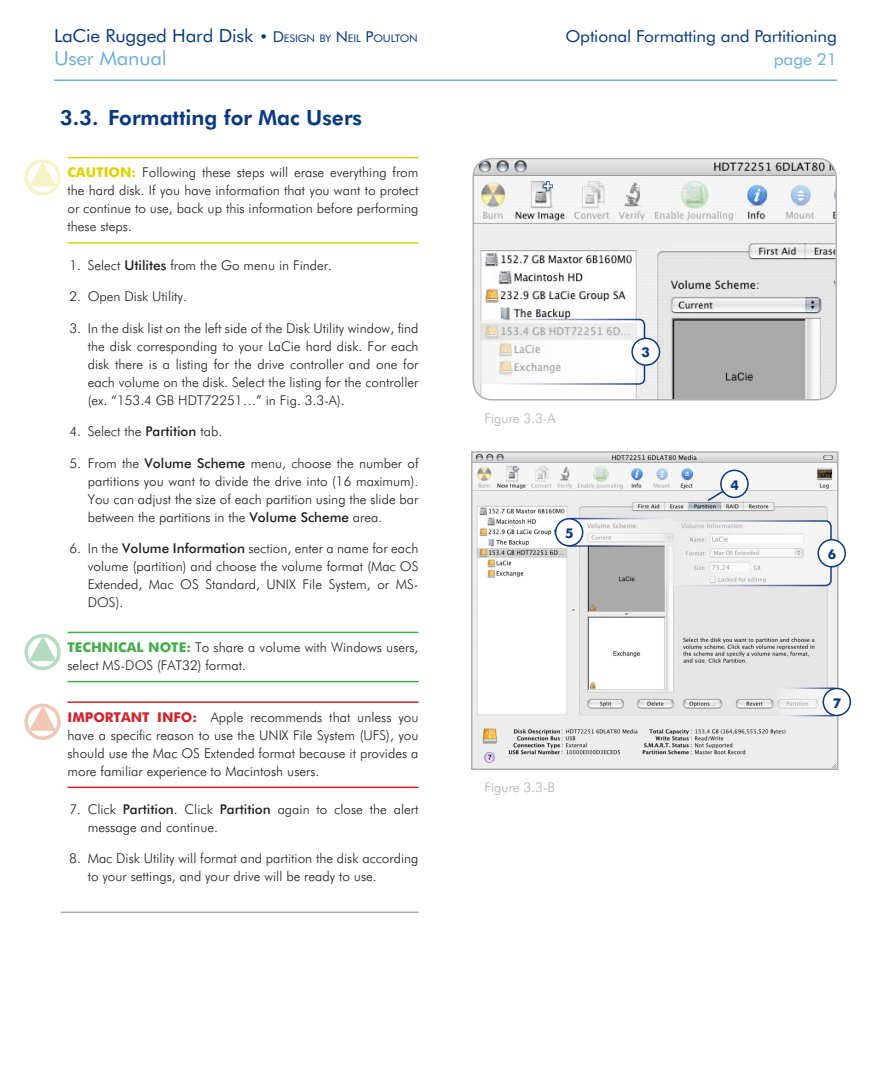
<style>
.page{position:relative;width:891px;height:1080px;background:#fff}
.page>*{position:absolute;margin:0;border:0;box-sizing:border-box;transform-origin:0 0}
.t1{font:800 21px "Futura BT";color:#083981}
.t2{font:19.5px "Futura BT";letter-spacing:-.01em;color:#6caddf;scale:1.05 1}
.t3{font:18px "Futura BT";letter-spacing:-.01em;color:#083981;scale:1.05 1}
.t4{font:16.5px "Futura BT";letter-spacing:-.01em;color:#083981;scale:1.05 1}
.t5{font:16.5px "Futura BT";letter-spacing:-.01em;color:#6caddf;scale:1.05 1}
.t6{font:300 13.5px/18px "Futura BT";color:#231f20;text-align:justify}
.t7{font:300 13.5px "Futura BT";color:#aeafb3}
.t8{font:700 13.5px "Futura BT";color:#40ae49}
.t9{font:700 13.5px "Futura BT";color:#d1232a}
.t10{font:700 13.5px "Futura BT";color:#083981}
.s1{font-size:15px}
.s2{font-size:10.5px}
.s3{font-weight:700;color:#e1d201}
.s4{font-weight:500}
.s5{font-weight:700;color:#40ae49}
.s6{font-weight:700;color:#d1232a}
</style>
<div class="page">
<hr style="left:54px;top:80px;width:783px;height:1px;background:#6caddf">
<hr style="left:68px;top:157px;width:350px;height:1px;background:#e1d201">
<hr style="left:68px;top:242px;width:350px;height:2px;background:#e1d201">
<hr style="left:68px;top:632px;width:350px;height:1px;background:#40ae49">
<hr style="left:68px;top:681px;width:350px;height:1px;background:#40ae49">
<hr style="left:68px;top:701px;width:350px;height:2px;background:#d1232a">
<hr style="left:68px;top:787px;width:350px;height:1px;background:#d1232a">
<hr style="left:61px;top:912px;width:357px;height:1px;background:#a8a9ad">
<svg style="left:24px;top:159px;width:37px;height:37px"></svg>
<svg style="left:24px;top:634px;width:37px;height:36px"></svg>
<svg style="left:24px;top:704px;width:37px;height:36px"></svg>
<img style="left:474px;top:159px;width:360px;height:239px">
<div style="left:473px;top:158px;width:364px;height:243px;border:2px solid #aeafb3;border-radius:19px"></div>
<svg style="left:481px;top:318px;width:165px;height:67px"></svg>
<div style="left:632px;top:338px;width:28px;height:27px;background:#fff;border-radius:50%"></div>
<div style="left:631px;top:338px;width:29px;height:28px;border:2px solid #083981;border-radius:50%"></div>
<svg style="left:471px;top:451px;width:368px;height:319px"></svg>
<svg style="left:706px;top:488px;width:21px;height:14px"></svg>
<div style="left:721px;top:470px;width:27px;height:27px;background:#fff;border-radius:50%"></div>
<div style="left:720px;top:470px;width:29px;height:28px;border:2px solid #083981;border-radius:50%"></div>
<div style="left:776px;top:688px;width:63px;height:28px;background:#e7e7e8;border-radius:5px"></div>
<svg style="left:777px;top:687px;width:62px;height:30px"></svg>
<div style="left:823px;top:688px;width:27px;height:27px;background:#fff;border-radius:50%"></div>
<div style="left:823px;top:688px;width:28px;height:28px;border:2px solid #083981;border-radius:50%"></div>
<div style="left:556px;top:519px;width:27px;height:27px;background:#fff;border-radius:50%"></div>
<div style="left:555px;top:518px;width:28px;height:29px;border:2px solid #083981;border-radius:50%"></div>
<svg style="left:564px;top:517px;width:268px;height:70px"></svg>
<div style="left:818px;top:540px;width:27px;height:27px;background:#fff;border-radius:50%"></div>
<div style="left:818px;top:539px;width:28px;height:29px;border:2px solid #083981;border-radius:50%"></div>
<h3 class="t3" style="left:54px;top:24px;width:348px">LaCie Rugged Hard Disk <span class="s1">• D</span><span class="s2">ESIGN BY</span> <span class="s1">N</span> <span class="s2">EIL</span> <span class="s1">P</span><span class="s2">OULTON</span></h3>
<p class="t4" style="left:565px;top:26px;width:260px">Optional Formatting and Partitioning</p>
<h2 class="t2" style="left:54px;top:46px;width:109px">User Manual</h2>
<p class="t5" style="left:774px;top:49px;width:62px">page 21</p>
<h1 class="t1" style="left:60px;top:105px;width:304px">3.3. Formatting for Mac Users</h1>
<p class="t6" style="left:68px;top:163px;width:352px"><span class="s3">CAUTION:</span> Following these steps will erase everything from the hard disk. If you have information that you want to protect or continue to use, back up this information before performing these steps.</p>
<p class="t6" style="left:88px;top:256px;width:246px">Select <span class="s4">Utilites</span> from the Go menu in Finder.</p>
<p class="t6" style="left:69px;top:256px;width:13px">1.</p>
<p class="t6" style="left:69px;top:287px;width:119px">2. Open Disk Utility.</p>
<p class="t6" style="left:88px;top:319px;width:332px;text-indent:-18px">3. In the disk list on the left side of the Disk Utility window, find the disk corresponding to your LaCie hard disk. For each disk there is a listing for the drive controller and one for each volume on the disk. Select the listing for the controller (ex. “153.4 GB HDT72251…” in Fig. 3.3-A).</p>
<p class="t6" style="left:69px;top:422px;width:154px">4. Select the <span class="s4">Partition</span> tab.</p>
<p class="t6" style="left:88px;top:454px;width:332px;text-indent:-18px">5. From the <span class="s4">Volume Scheme</span> menu, choose the number of partitions you want to divide the drive into (16 maximum).<br>You can adjust the size of each partition using the slide bar between the partitions in the <span class="s4">Volume Scheme</span> area.</p>
<p class="t6" style="left:88px;top:539px;width:332px">In the <span class="s4">Volume Information</span> section, enter a name for each</p>
<p class="t6" style="left:69px;top:539px;width:13px">6.</p>
<p class="t6" style="left:88px;top:557px;width:332px">volume (partition) and choose the volume format (Mac OS Extended, Mac OS Standard, UNIX File System, or MS-DOS).</p>
<p class="t8" style="left:67px;top:639px;width:44px">TECHNICA</p>
<p class="t8" style="left:136px;top:639px;width:23px">L NOT</p>
<p class="t6" style="left:67px;top:638px;width:353px;text-indent:111px"><span class="s5">E:</span> To share a volume with Windows users, select MS-DOS (FAT32) format.</p>
<p class="t9" style="left:67px;top:709px;width:57px">IMPORTANT</p>
<p class="t6" style="left:67px;top:708px;width:353px;text-indent:90px"><span class="s6">INFO:</span> Apple recommends that unless you have a specific reason to use the UNIX File System (UFS), you should use the Mac OS Extended format because it provides a more familiar experience to Macintosh users.</p>
<p class="t6" style="left:88px;top:800px;width:30px">Click</p>
<p class="t6" style="left:69px;top:800px;width:13px">7.</p>
<p class="t6" style="left:88px;top:800px;width:332px;text-indent:35px"><span class="s4">Partition</span>. Click <span class="s4">Partition</span> again to close the alert message and continue.</p>
<p class="t6" style="left:88px;top:850px;width:332px;text-indent:-18px">8. Mac Disk Utility will format and partition the disk according to your settings, and your drive will be ready to use.</p>
<p class="t7" style="left:484px;top:410px;width:73px">Figure 3.3-A</p>
<p class="t10" style="left:565px;top:525px;width:10px">5</p>
<p class="t7" style="left:484px;top:779px;width:72px">Figure 3.3-B</p>
<p class="t10" style="left:641px;top:344px;width:10px">3</p>
<p class="t10" style="left:730px;top:476px;width:10px">4</p>
<p class="t10" style="left:828px;top:546px;width:10px">6</p>
<p class="t10" style="left:833px;top:695px;width:10px">7</p>
</div>
